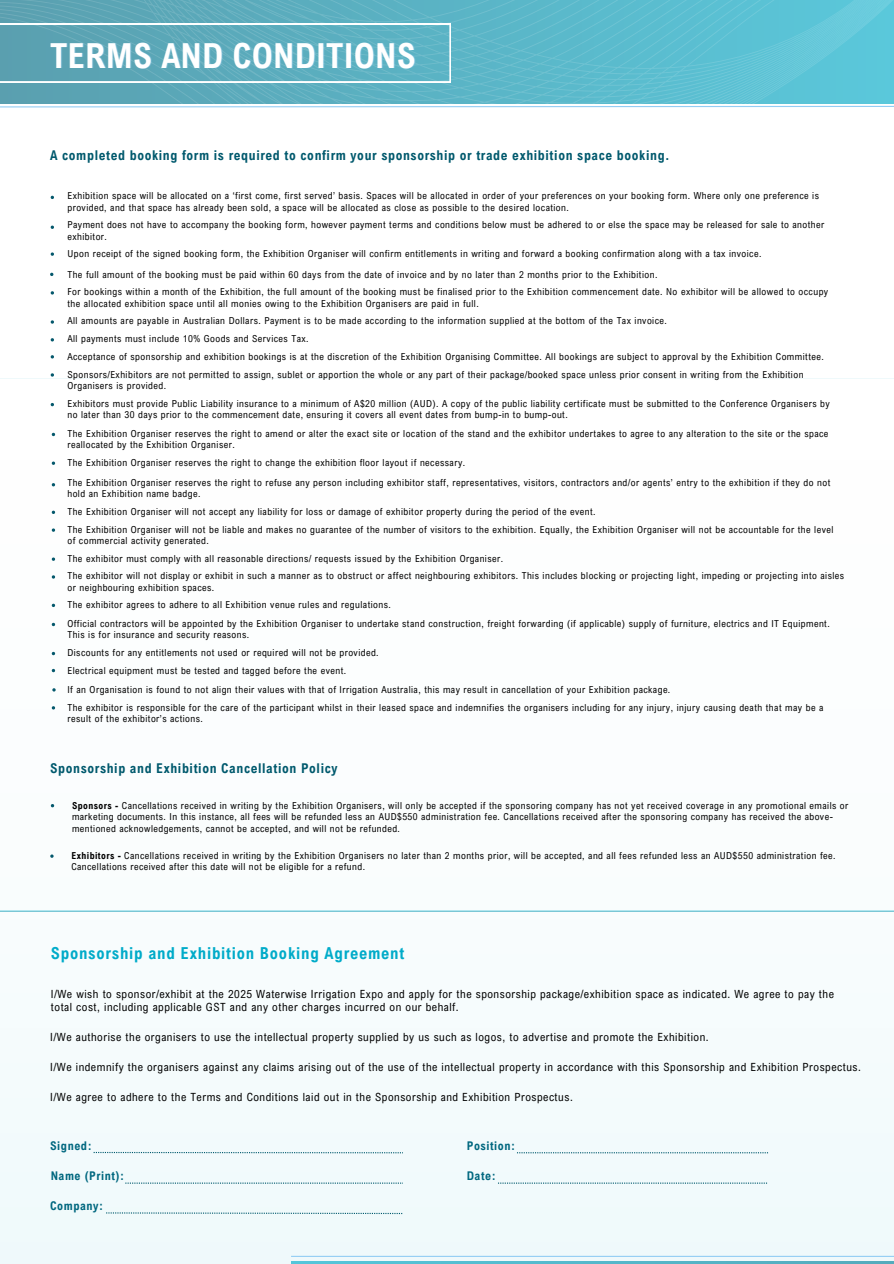
<style>
.page{position:relative;width:894px;height:1264px;background:#fff}
.page>*{position:absolute;margin:0;border:0;box-sizing:border-box;transform-origin:0 0}
.t1{font:700 34.5px "Arial Nova Cond";letter-spacing:.005em;color:#fff}
.t2{font:700 16.5px "Arial Nova Cond";letter-spacing:.045em;color:#00abc9}
.t3{font:700 13.5px "Arial Nova Cond";letter-spacing:.045em;color:#00596d}
.t4{font:700 12px "Arial Nova Cond";letter-spacing:.045em;color:#00677f}
.t5{font:11.25px/13.2px "Arial Nova Cond";letter-spacing:.045em;color:#000}
.t6{font:9.6px/11.2px "Arial Nova Cond";letter-spacing:.045em;color:#000}
.s1{font-weight:700}
</style>
<div class="page">
<div style="left:0;top:379px;width:893px;height:884px;background:#fafdfd"></div>
<svg style="left:0;top:0;width:893px;height:228px"></svg>
<svg style="left:0;top:24px;width:450px;height:58px;background:#62adbd"></svg>
<hr style="left:291px;top:1261px;width:602px;height:2px;background:#fff">
<hr style="left:291px;top:1255px;width:602px;height:1px;background:#93cdf4">
<svg style="left:0;top:105px;width:893px;height:3px"></svg>
<svg style="left:51px;top:225px;width:3px;height:4px"></svg>
<svg style="left:51px;top:252px;width:3px;height:4px"></svg>
<svg style="left:51px;top:320px;width:3px;height:4px"></svg>
<svg style="left:52px;top:461px;width:3px;height:4px"></svg>
<svg style="left:52px;top:510px;width:3px;height:4px"></svg>
<svg style="left:52px;top:528px;width:3px;height:4px"></svg>
<svg style="left:52px;top:557px;width:3px;height:4px"></svg>
<svg style="left:52px;top:688px;width:4px;height:3px"></svg>
<hr style="left:0;top:910px;width:893px;height:1px;background:#fff">
<svg style="left:94px;top:1151px;width:309px;height:2px"></svg>
<svg style="left:125px;top:1182px;width:278px;height:1px"></svg>
<svg style="left:106px;top:1212px;width:296px;height:1px"></svg>
<svg style="left:517px;top:1152px;width:250px;height:1px"></svg>
<svg style="left:498px;top:1182px;width:268px;height:1px"></svg>
<p class="t1" style="left:50px;top:34px;width:367px">TERMS AND CONDITIONS</p>
<p class="t3" style="left:50px;top:147px;width:621px">A completed booking form is required to confirm your sponsorship or trade exhibition space booking.</p>
<h1 class="t6" style="left:67px;top:190px;width:753px">Exhibition space will be allocated on a ‘first come, first served’ basis. Spaces will be allocated in order of your preferences on your booking form. Where only one preference is provided, and that space has already been sold, a space will be allocated as close as possible to the desired location.</h1>
<p class="t6" style="left:67px;top:219px;width:758px">Payment does not have to accompany the booking form, however payment terms and conditions below must be adhered to or else the space may be released for sale to another exhibitor.</p>
<p class="t6" style="left:67px;top:248px;width:695px">Upon receipt of the signed booking form, the Exhibition Organiser will confirm entitlements in writing and forward a booking confirmation along with a tax invoice.</p>
<p class="t6" style="left:67px;top:268px;width:591px">The full amount of the booking must be paid within 60 days from the date of invoice and by no later than 2 months prior to the Exhibition.</p>
<p class="t6" style="left:67px;top:286px;width:762px">For bookings within a month of the Exhibition, the full amount of the booking must be finalised prior to the Exhibition commencement date. No exhibitor will be allowed to occupy the allocated exhibition space until all monies owing to the Exhibition Organisers are paid in full.</p>
<p class="t6" style="left:67px;top:315px;width:600px">All amounts are payable in Australian Dollars. Payment is to be made according to the information supplied at the bottom of the Tax invoice.</p>
<p class="t6" style="left:67px;top:333px;width:243px">All payments must include 10% Goods and Services Tax.</p>
<p class="t6" style="left:67px;top:351px;width:757px">Acceptance of sponsorship and exhibition bookings is at the discretion of the Exhibition Organising Committee. All bookings are subject to approval by the Exhibition Committee.</p>
<p class="t6" style="left:67px;top:368px;width:737px">Sponsors/Exhibitors are not permitted to assign, sublet or apportion the whole or any part of their package/booked space unless prior consent in writing from the Exhibition<br>Organisers is provided.</p>
<p class="t6" style="left:67px;top:397px;width:763px">Exhibitors must provide Public Liability insurance to a minimum of A$20 million (AUD). A copy of the public liability certificate must be submitted to the Conference Organisers by no later than 30 days prior to the commencement date, ensuring it covers all event dates from bump-in to bump-out.</p>
<p class="t6" style="left:67px;top:427px;width:762px">The Exhibition Organiser reserves the right to amend or alter the exact site or location of the stand and the exhibitor undertakes to agree to any alteration to the site or the space reallocated by the Exhibition Organiser.</p>
<p class="t6" style="left:67px;top:456px;width:399px">The Exhibition Organiser reserves the right to change the exhibition floor layout if necessary.</p>
<p class="t6" style="left:67px;top:476px;width:764px">The Exhibition Organiser reserves the right to refuse any person including exhibitor staff, representatives, visitors, contractors and/or agents’ entry to the exhibition if they do not hold an Exhibition name badge.</p>
<p class="t6" style="left:67px;top:505px;width:529px">The Exhibition Organiser will not accept any liability for loss or damage of exhibitor property during the period of the event.</p>
<p class="t6" style="left:67px;top:523px;width:767px">The Exhibition Organiser will not be liable and makes no guarantee of the number of visitors to the exhibition. Equally, the Exhibition Organiser will not be accountable for the level of commercial activity generated.</p>
<p class="t6" style="left:67px;top:552px;width:437px">The exhibitor must comply with all reasonable directions/ requests issued by the Exhibition Organiser.</p>
<p class="t6" style="left:67px;top:570px;width:778px">The exhibitor will not display or exhibit in such a manner as to obstruct or affect neighbouring exhibitors. This includes blocking or projecting light, impeding or projecting into aisles or neighbouring exhibition spaces.</p>
<p class="t6" style="left:67px;top:599px;width:325px">The exhibitor agrees to adhere to all Exhibition venue rules and regulations.</p>
<p class="t6" style="left:67px;top:617px;width:763px">Official contractors will be appointed by the Exhibition Organiser to undertake stand construction, freight forwarding (if applicable) supply of furniture, electrics and IT Equipment.<br>This is for insurance and security reasons.</p>
<p class="t6" style="left:67px;top:646px;width:313px">Discounts for any entitlements not used or required will not be provided.</p>
<p class="t6" style="left:67px;top:664px;width:280px">Electrical equipment must be tested and tagged before the event.</p>
<p class="t6" style="left:67px;top:684px;width:604px">If an Organisation is found to not align their values with that of Irrigation Australia, this may result in cancellation of your Exhibition package.</p>
<p class="t6" style="left:67px;top:701px;width:757px">The exhibitor is responsible for the care of the participant whilst in their leased space and indemnifies the organisers including for any injury, injury causing death that may be a result of the exhibitor’s actions.</p>
<p class="t3" style="left:50px;top:759px;width:289px">Sponsorship and Exhibition Cancellation Policy</p>
<p class="t6" style="left:72px;top:800px;width:777px"><span class="s1">Sponsors -</span> Cancellations received in writing by the Exhibition Organisers, will only be accepted if the sponsoring company has not yet received coverage in any promotional emails or marketing documents. In this instance, all fees will be refunded less an AUD$550 administration fee. Cancellations received after the sponsoring company has received the above&shy;mentioned acknowledgements, cannot be accepted, and will not be refunded.</p>
<p class="t6" style="left:71px;top:849px;width:765px"><span class="s1">Exhibitors -</span> Cancellations received in writing by the Exhibition Organisers no later than 2 months prior, will be accepted, and all fees refunded less an AUD$550 administration fee.<br>Cancellations received after this date will not be eligible for a refund.</p>
<p class="t2" style="left:51px;top:942px;width:355px">Sponsorship and Exhibition Booking Agreement</p>
<p class="t5" style="left:51px;top:987px;width:784px">I/We wish to sponsor/exhibit at the 2025 Waterwise Irrigation Expo and apply for the sponsorship package/exhibition space as indicated. We agree to pay the total cost, including applicable GST and any other charges incurred on our behalf.</p>
<p class="t5" style="left:50px;top:1029px;width:659px">I/We authorise the organisers to use the intellectual property supplied by us such as logos, to advertise and promote the Exhibition.</p>
<p class="t5" style="left:50px;top:1059px;width:812px">I/We indemnify the organisers against any claims arising out of the use of the intellectual property in accordance with this Sponsorship and Exhibition Prospectus.</p>
<p class="t5" style="left:50px;top:1089px;width:524px">I/We agree to adhere to the Terms and Conditions laid out in the Sponsorship and Exhibition Prospectus.</p>
<p class="t4" style="left:50px;top:1138px;width:43px">Signed:</p>
<p class="t4" style="left:51px;top:1167px;width:75px">Name (Print):</p>
<p class="t4" style="left:50px;top:1198px;width:55px">Company:</p>
<p class="t4" style="left:466px;top:1138px;width:50px">Position:</p>
<p class="t4" style="left:466px;top:1167px;width:30px">Date:</p>
</div>
